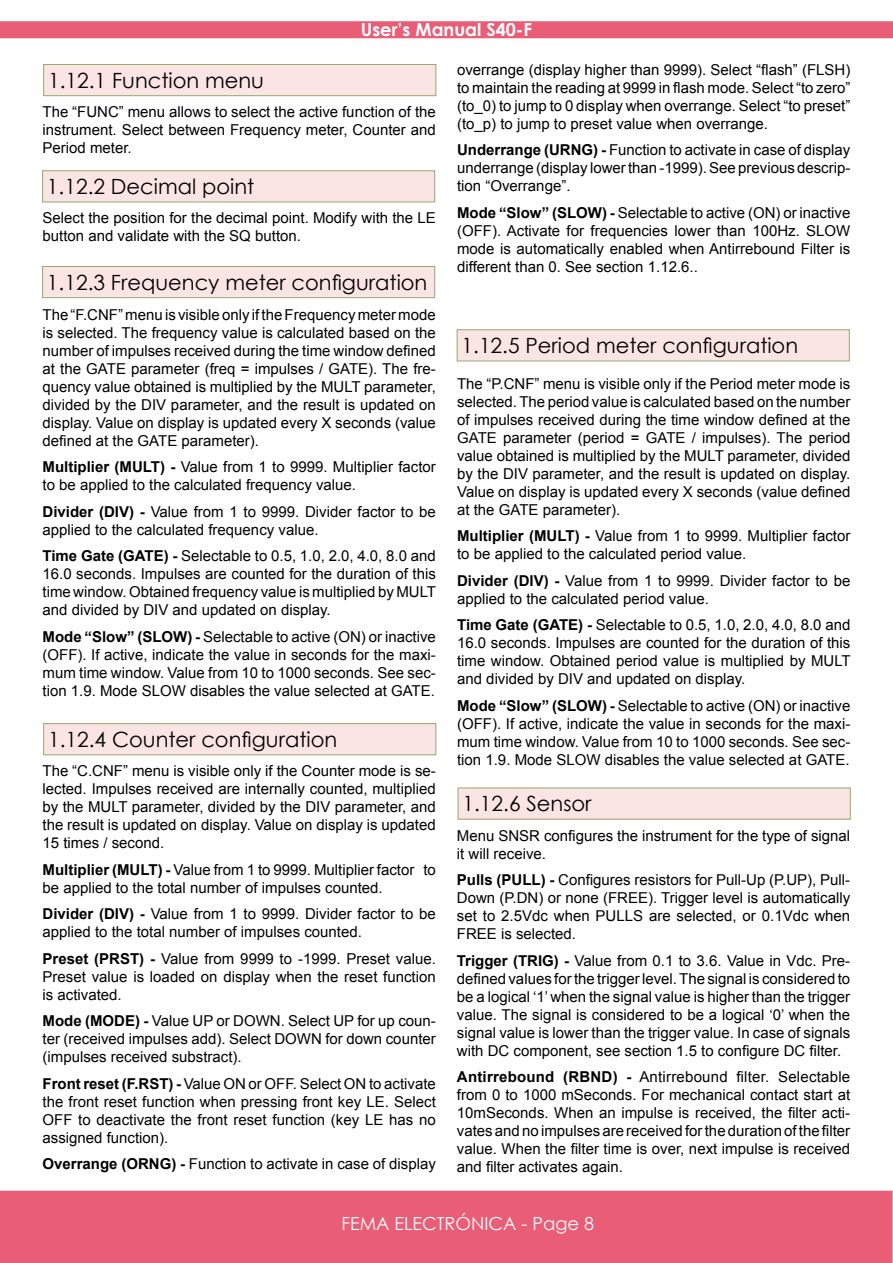
<style>
.page{position:relative;width:893px;height:1263px;background:#fff}
.page>*{position:absolute;margin:0;border:0;box-sizing:border-box;transform-origin:0 0}
.t1{font:21px "Century Gothic";color:#000}
.t2{font:18px "Century Gothic";color:#fff}
.t3{font:700 18px "Century Gothic";color:#fff}
.t4{font:15px/18px "Arial";color:#000;text-align:justify}
.s1{font-weight:700}
</style>
<div class="page">
<div style="left:1px;top:22px;width:891px;height:16px;background:#e95d77"></div>
<div style="left:0;top:21px;width:893px;height:17px;border:2px solid #e95d77"></div>
<div style="left:0;top:1191px;width:892px;height:72px;background:#e95d77"></div>
<div style="left:44px;top:64px;width:392px;height:32px;background:#fbe4e4"></div>
<div style="left:43px;top:64px;width:393px;height:32px;border:1px solid #94ab6c"></div>
<div style="left:43px;top:266px;width:392px;height:32px;background:#fbe4e4"></div>
<div style="left:42px;top:266px;width:393px;height:32px;border:1px solid #94ab6c"></div>
<div style="left:457px;top:330px;width:392px;height:31px;background:#fbe4e4"></div>
<div style="left:457px;top:330px;width:392px;height:31px;border:1px solid #94ab6c"></div>
<div style="left:43px;top:171px;width:392px;height:31px;background:#fbe4e4"></div>
<div style="left:42px;top:171px;width:393px;height:31px;border:1px solid #94ab6c"></div>
<div style="left:44px;top:724px;width:392px;height:31px;background:#fbe4e4"></div>
<div style="left:43px;top:723px;width:393px;height:32px;border:1px solid #94ab6c"></div>
<div style="left:458px;top:788px;width:392px;height:31px;background:#fbe4e4"></div>
<p class="t3" style="left:361px;top:18px;width:173px">User’s Manual S40-F</p>
<h1 class="t1" style="left:48px;top:66px;width:217px">1.12.1 Function menu</h1>
<p class="t4" style="left:43px;top:103px;width:395px">The “FUNC” menu allows to select the active function of the instrument. Select between Frequency meter, Counter and Period meter.</p>
<h1 class="t1" style="left:47px;top:172px;width:209px">1.12.2 Decimal point</h1>
<p class="t4" style="left:43px;top:209px;width:395px">Select the position for the decimal point. Modify with the LE button and validate with the SQ button.</p>
<h1 class="t1" style="left:47px;top:268px;width:382px">1.12.3 Frequency meter configuration</h1>
<p class="t4" style="left:43px;top:306px;width:395px">The “F.CNF” menu is visible only if the Frequency meter mode is selected. The frequency value is calculated based on the number of impulses received during the time window defined at the GATE parameter (freq = impulses / GATE). The fre&shy;quency value obtained is multiplied by the MULT parameter, divided by the DIV parameter, and the result is updated on display. Value on display is updated every X seconds (value defined at the GATE parameter).</p>
<p class="t4" style="left:43px;top:458px;width:395px"><span class="s1">Multiplier (MULT) -</span> Value from 1 to 9999. Multiplier factor to be applied to the calculated frequency value.</p>
<p class="t4" style="left:43px;top:503px;width:395px"><span class="s1">Divider (DIV) -</span> Value from 1 to 9999. Divider factor to be applied to the calculated frequency value.</p>
<p class="t4" style="left:43px;top:547px;width:395px"><span class="s1">Time Gate (GATE) -</span> Selectable to 0.5, 1.0, 2.0, 4.0, 8.0 and 16.0 seconds. Impulses are counted for the duration of this time window. Obtained frequency value is multiplied by MULT and divided by DIV and updated on display.</p>
<p class="t4" style="left:43px;top:628px;width:395px"><span class="s1">Mode “Slow” (SLOW) -</span> Selectable to active (ON) or inactive (OFF). If active, indicate the value in seconds for the maxi&shy;mum time window. Value from 10 to 1000 seconds. See sec&shy;tion 1.9. Mode SLOW disables the value selected at GATE.</p>
<h1 class="t1" style="left:48px;top:725px;width:291px">1.12.4 Counter configuration</h1>
<p class="t4" style="left:43px;top:762px;width:395px">The “C.CNF” menu is visible only if the Counter mode is se&shy;lected. Impulses received are internally counted, multiplied by the MULT parameter, divided by the DIV parameter, and the result is updated on display. Value on display is updated 15 times / second.</p>
<p class="t4" style="left:43px;top:861px;width:395px"><span class="s1">Multiplier (MULT) -</span> Value from 1 to 9999. Multiplier factor to be applied to the total number of impulses counted.</p>
<p class="t4" style="left:43px;top:905px;width:395px"><span class="s1">Divider (DIV) -</span> Value from 1 to 9999. Divider factor to be applied to the total number of impulses counted.</p>
<p class="t4" style="left:43px;top:950px;width:395px"><span class="s1">Preset (PRST) -</span> Value from 9999 to -1999. Preset value.<br>Preset value is loaded on display when the reset function is activated.</p>
<p class="t4" style="left:43px;top:1012px;width:395px"><span class="s1">Mode (MODE) -</span> Value UP or DOWN. Select UP for up coun&shy;ter (received impulses add). Select DOWN for down counter (impulses received substract).</p>
<p class="t4" style="left:43px;top:1075px;width:395px"><span class="s1">Front reset (F.RST) -</span> Value ON or OFF. Select ON to activate the front reset function when pressing front key LE. Select OFF to deactivate the front reset function (key LE has no assigned function).</p>
<p class="t4" style="left:43px;top:1155px;width:395px"><span class="s1">Overrange (ORNG) -</span> Function to activate in case of display</p>
<p class="t4" style="left:457px;top:61px;width:395px">overrange (display higher than 9999). Select “flash” (FLSH) to maintain the reading at 9999 in flash mode. Select “to zero” (to_0) to jump to 0 display when overrange. Select “to preset” (to_p) to jump to preset value when overrange.</p>
<p class="t4" style="left:457px;top:141px;width:395px"><span class="s1">Underrange (URNG) -</span> Function to activate in case of display underrange (display lower than -1999). See previous descrip&shy;tion “Overrange”.</p>
<p class="t4" style="left:457px;top:204px;width:395px"><span class="s1">Mode “Slow” (SLOW) -</span> Selectable to active (ON) or inactive (OFF). Activate for frequencies lower than 100Hz. SLOW mode is automatically enabled when Antirrebound Filter is different than 0. See section 1.12.6..</p>
<h1 class="t1" style="left:462px;top:331px;width:338px">1.12.5 Period meter configuration</h1>
<p class="t4" style="left:457px;top:375px;width:395px">The “P.CNF” menu is visible only if the Period meter mode is selected. The period value is calculated based on the number of impulses received during the time window defined at the GATE parameter (period = GATE / impulses). The period value obtained is multiplied by the MULT parameter, divided by the DIV parameter, and the result is updated on display.<br>Value on display is updated every X seconds (value defined at the GATE parameter).</p>
<p class="t4" style="left:457px;top:527px;width:395px"><span class="s1">Multiplier (MULT) -</span> Value from 1 to 9999. Multiplier factor to be applied to the calculated period value.</p>
<p class="t4" style="left:457px;top:572px;width:395px"><span class="s1">Divider (DIV) -</span> Value from 1 to 9999. Divider factor to be applied to the calculated period value.</p>
<p class="t4" style="left:457px;top:616px;width:395px"><span class="s1">Time Gate (GATE) -</span> Selectable to 0.5, 1.0, 2.0, 4.0, 8.0 and 16.0 seconds. Impulses are counted for the duration of this time window. Obtained period value is multiplied by MULT and divided by DIV and updated on display.</p>
<p class="t4" style="left:457px;top:697px;width:395px"><span class="s1">Mode “Slow” (SLOW) -</span> Selectable to active (ON) or inactive (OFF). If active, indicate the value in seconds for the maxi&shy;mum time window. Value from 10 to 1000 seconds. See sec&shy;tion 1.9. Mode SLOW disables the value selected at GATE.</p>
<h1 class="t1" style="left:462px;top:789px;width:131px">1.12.6 Sensor</h1>
<p class="t4" style="left:457px;top:826px;width:395px">Menu SNSR configures the instrument for the type of signal it will receive.</p>
<p class="t4" style="left:457px;top:871px;width:395px"><span class="s1">Pulls (PULL) -</span> Configures resistors for Pull-Up (P.UP), Pull-Down (P.DN) or none (FREE). Trigger level is automatically set to 2.5Vdc when PULLS are selected, or 0.1Vdc when FREE is selected.</p>
<p class="t4" style="left:457px;top:951px;width:395px"><span class="s1">Trigger (TRIG) -</span> Value from 0.1 to 3.6. Value in Vdc. Pre&shy;defined values for the trigger level. The signal is considered to be a logical ‘1’ when the signal value is higher than the trigger value. The signal is considered to be a logical ‘0’ when the signal value is lower than the trigger value. In case of signals with DC component, see section 1.5 to configure DC filter.</p>
<p class="t4" style="left:457px;top:1068px;width:395px"><span class="s1">Antirrebound (RBND) -</span> Antirrebound filter. Selectable from 0 to 1000 mSeconds. For mechanical contact start at 10mSeconds. When an impulse is received, the filter acti&shy;vates and no impulses are received for the duration of the filter value. When the filter time is over, next impulse is received and filter activates again.</p>
<p class="t2" style="left:341px;top:1210px;width:254px">FEMA ELECTRÓNICA - Page 8</p>
</div>
